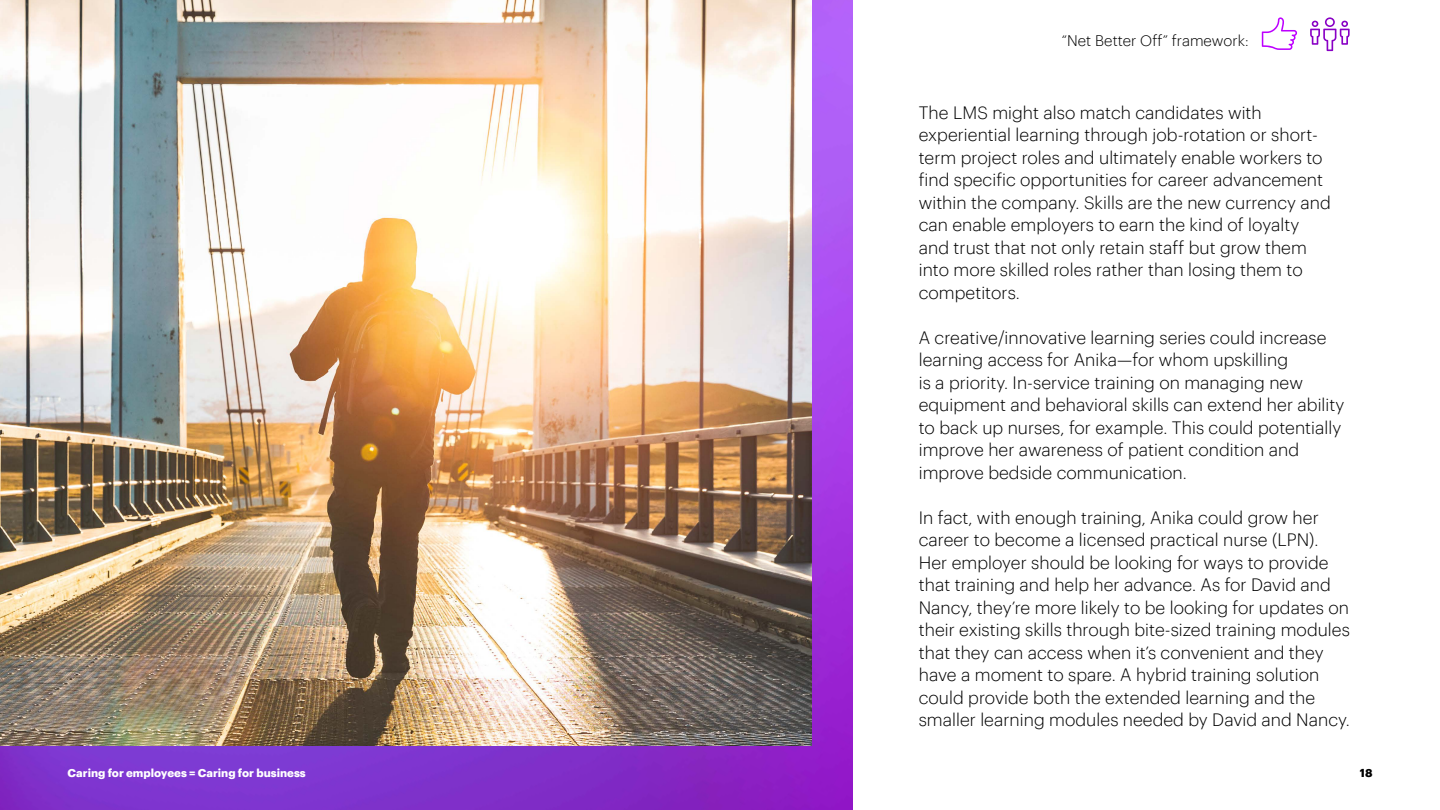
<style>
.page{position:relative;width:1440px;height:810px;background:#fff}
.page>*{position:absolute;margin:0;border:0;box-sizing:border-box;transform-origin:0 0}
.t1{font:300 17.5px/22.5px "Graphik";color:#000}
.t2{font:300 15px "Graphik";color:#000}
.t3{font:700 11.25px "Graphik";color:#fff}
.t4{font:700 11.25px "Graphik";color:#000}
</style>
<div class="page">
<img style="left:0;top:0;width:852px;height:810px">
<img style="left:0;top:0;width:811px;height:745px">
<svg style="left:1262px;top:17px;width:35px;height:33px"></svg>
<svg style="left:1310px;top:17px;width:40px;height:34px"></svg>
<p class="t3" style="left:68px;top:764px;width:240px">Caring for employees = Caring for business</p>
<p class="t2" style="left:1062px;top:30px;width:188px">“Net Better Off” framework:</p>
<p class="t1" style="left:919px;top:100px;width:414px">The LMS might also match candidates with experiential learning through job-rotation or short&shy;term project roles and ultimately enable workers to find specific opportunities for career advancement within the company. Skills are the new currency and can enable employers to earn the kind of loyalty and trust that not only retain staff but grow them into more skilled roles rather than losing them to competitors.</p>
<p class="t1" style="left:919px;top:325px;width:427px">A creative/innovative learning series could increase learning access for Anika—for whom upskilling<br>is a priority. In-service training on managing new equipment and behavioral skills can extend her ability to back up nurses, for example. This could potentially improve her awareness of patient condition and improve bedside communication.</p>
<p class="t1" style="left:919px;top:505px;width:433px">In fact, with enough training, Anika could grow her career to become a licensed practical nurse (LPN).<br>Her employer should be looking for ways to provide that training and help her advance. As for David and Nancy, they’re more likely to be looking for updates on their existing skills through bite-sized training modules that they can access when it’s convenient and they have a moment to spare. A hybrid training solution could provide both the extended learning and the smaller learning modules needed by David and Nancy.</p>
<p class="t4" style="left:1360px;top:764px;width:14px">18</p>
</div>
